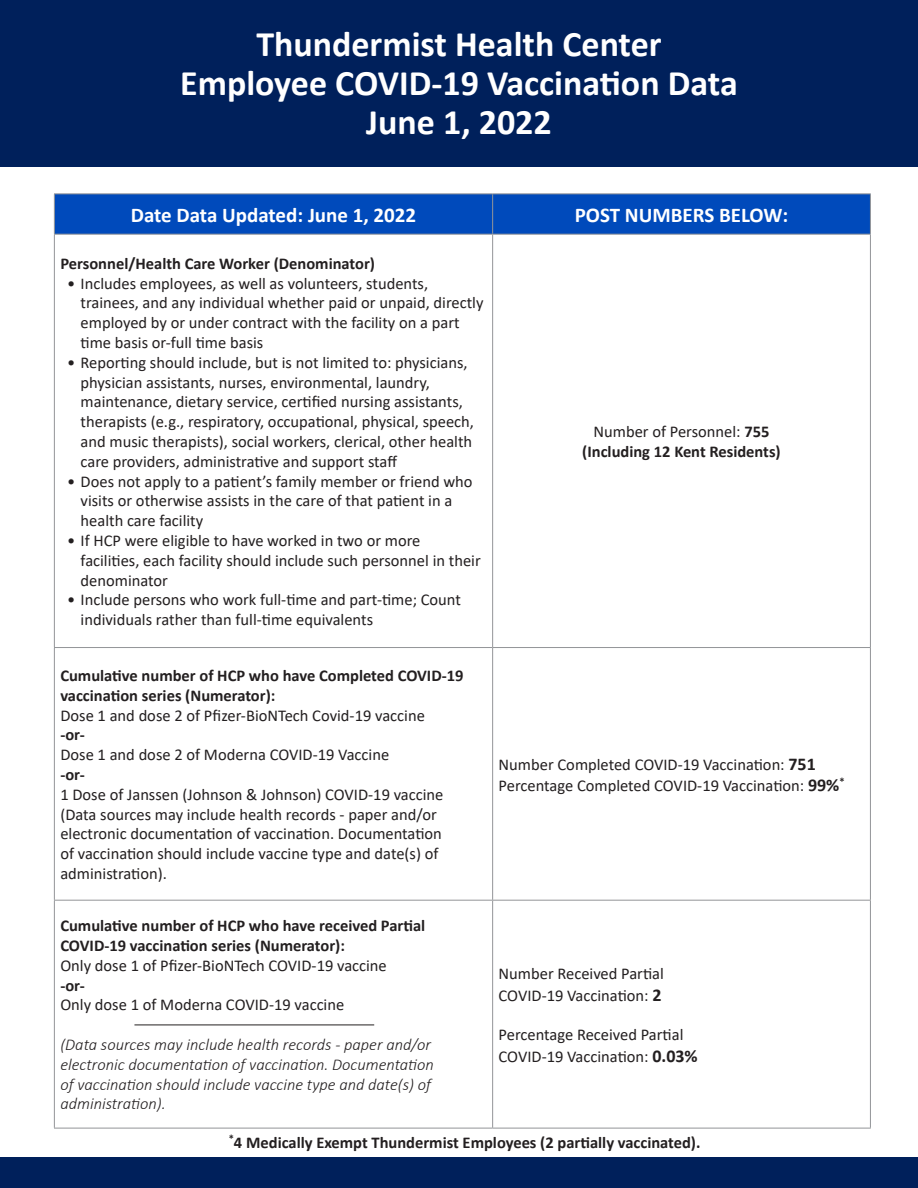
<style>
.page{position:relative;width:918px;height:1188px;background:#fff}
.page>*{position:absolute;margin:0;border:0;box-sizing:border-box;transform-origin:0 0}
.t1{font:700 36px "Calibri";color:#fff}
.t2{font:700 21px "Calibri";color:#fff}
.t3{font:16.5px/19.8px "Calibri";color:#231f20}
.t4{font:700 16.5px/19.8px "Calibri";color:#231f20}
.t5{font:italic 300 16.5px/19.8px "Calibri";color:#231f20}
.s1{font-weight:700}
.s2{font-weight:700;font-size:18px}
</style>
<div class="page">
<div style="left:0;top:0;width:918px;height:167px;background:#00205b"></div>
<div style="left:55px;top:195px;width:815px;height:39px;background:#004abb"></div>
<hr style="left:54px;top:194px;width:439px;height:1px;background:#939598">
<hr style="left:54px;top:194px;width:1px;height:40px;background:#939598">
<hr style="left:493px;top:194px;width:378px;height:1px;background:#939598">
<hr style="left:492px;top:194px;width:1px;height:40px;background:#939598">
<hr style="left:870px;top:194px;width:1px;height:40px;background:#939598">
<hr style="left:54px;top:234px;width:439px;height:1px;background:#939598">
<hr style="left:54px;top:235px;width:1px;height:412px;background:#939598">
<hr style="left:493px;top:234px;width:378px;height:1px;background:#939598">
<hr style="left:492px;top:235px;width:1px;height:412px;background:#939598">
<hr style="left:870px;top:235px;width:1px;height:412px;background:#939598">
<hr style="left:54px;top:647px;width:439px;height:1px;background:#939598">
<hr style="left:54px;top:648px;width:1px;height:252px;background:#939598">
<hr style="left:493px;top:647px;width:378px;height:1px;background:#939598">
<hr style="left:492px;top:648px;width:1px;height:252px;background:#939598">
<hr style="left:870px;top:648px;width:1px;height:252px;background:#939598">
<hr style="left:54px;top:900px;width:439px;height:1px;background:#939598">
<hr style="left:54px;top:901px;width:1px;height:227px;background:#939598">
<hr style="left:493px;top:900px;width:378px;height:1px;background:#939598">
<hr style="left:492px;top:901px;width:1px;height:227px;background:#939598">
<hr style="left:870px;top:901px;width:1px;height:227px;background:#939598">
<hr style="left:54px;top:1128px;width:439px;height:1px;background:#939598">
<hr style="left:493px;top:1128px;width:378px;height:1px;background:#939598">
<hr style="left:134px;top:1025px;width:240px;height:1px;background:#231f20">
<div style="left:0;top:1158px;width:918px;height:30px;background:#00205b"></div>
<p class="t1" style="left:256px;top:18px;width:407px">Thundermist Health Center</p>
<p class="t1" style="left:180px;top:57px;width:559px">Employee COVID-19 Vaccination Data</p>
<p class="t1" style="left:366px;top:96px;width:187px">June 1, 2022</p>
<p class="t2" style="left:131px;top:200px;width:287px">Date Data Updated: June 1, 2022</p>
<p class="t2" style="left:575px;top:200px;width:215px">POST NUMBERS BELOW:</p>
<p class="t4" style="left:60px;top:253px;width:316px">Personnel/Health Care Worker (Denominator)</p>
<p class="t3" style="left:81px;top:273px;width:404px;text-indent:-14px">• Includes employees, as well as volunteers, students, trainees, and any individual whether paid or unpaid, directly employed by or under contract with the facility on a part time basis or-full time basis</p>
<p class="t3" style="left:81px;top:352px;width:395px;text-indent:-14px">• Reporting should include, but is not limited to: physicians, physician assistants, nurses, environmental, laundry, maintenance, dietary service, certified nursing assistants, therapists (e.g., respiratory, occupational, physical, speech, and music therapists), social workers, clerical, other health care providers, administrative and support staff</p>
<p class="t3" style="left:81px;top:471px;width:393px;text-indent:-14px">• Does not apply to a patient’s family member or friend who visits or otherwise assists in the care of that patient in a health care facility</p>
<p class="t3" style="left:81px;top:530px;width:402px;text-indent:-14px">• If HCP were eligible to have worked in two or more facilities, each facility should include such personnel in their denominator</p>
<p class="t3" style="left:81px;top:590px;width:382px;text-indent:-14px">• Include persons who work full-time and part-time; Count individuals rather than full-time equivalents</p>
<p class="t3" style="left:594px;top:421px;width:177px">Number of Personnel: <span class="s1">755</span></p>
<p class="t4" style="left:582px;top:441px;width:200px">(Including 12 Kent Residents)</p>
<p class="t4" style="left:60px;top:665px;width:405px">Cumulative number of HCP who have Completed COVID-19 vaccination series (Numerator):</p>
<p class="t3" style="left:60px;top:705px;width:366px">Dose 1 and dose 2 of Pfizer-BioNTech Covid-19 vaccine</p>
<p class="t4" style="left:60px;top:725px;width:26px">-or-</p>
<p class="t3" style="left:60px;top:744px;width:330px">Dose 1 and dose 2 of Moderna COVID-19 Vaccine</p>
<p class="t4" style="left:60px;top:764px;width:26px">-or-</p>
<p class="t3" style="left:60px;top:784px;width:385px">1 Dose of Janssen (Johnson &amp; Johnson) COVID-19 vaccine</p>
<p class="t3" style="left:60px;top:804px;width:383px">(Data sources may include health records - paper and/or electronic documentation of vaccination. Documentation of vaccination should include vaccine type and date(s) of administration).</p>
<p class="t4" style="left:60px;top:916px;width:366px">Cumulative number of HCP who have received Partial<br>COVID-19 vaccination series (Numerator):</p>
<p class="t3" style="left:60px;top:955px;width:328px">Only dose 1 of Pfizer-BioNTech COVID-19 vaccine</p>
<p class="t4" style="left:60px;top:975px;width:26px">-or-</p>
<p class="t3" style="left:60px;top:995px;width:285px">Only dose 1 of Moderna COVID-19 vaccine</p>
<p class="t5" style="left:60px;top:1034px;width:375px">(Data sources may include health records - paper and/or electronic documentation of vaccination. Documentation of vaccination should include vaccine type and date(s) of administration).</p>
<p class="t3" style="left:499px;top:754px;width:319px">Number Completed COVID-19 Vaccination: <span class="s2">751</span></p>
<p class="t3" style="left:499px;top:776px;width:347px">Percentage Completed COVID-19 Vaccination: <span class="s2">99%</span><sup>*</sup></p>
<p class="t3" style="left:499px;top:963px;width:167px">Number Received Partial</p>
<p class="t3" style="left:499px;top:985px;width:164px">COVID-19 Vaccination: <span class="s2">2</span></p>
<p class="t3" style="left:499px;top:1024px;width:186px">Percentage Received Partial</p>
<p class="t3" style="left:499px;top:1046px;width:201px">COVID-19 Vaccination: <span class="s2">0.03%</span></p>
<p class="t4" style="left:229px;top:1132px;width:473px"><sup>*</sup>4 Medically Exempt Thundermist Employees (2 partially vaccinated).</p>
</div>
